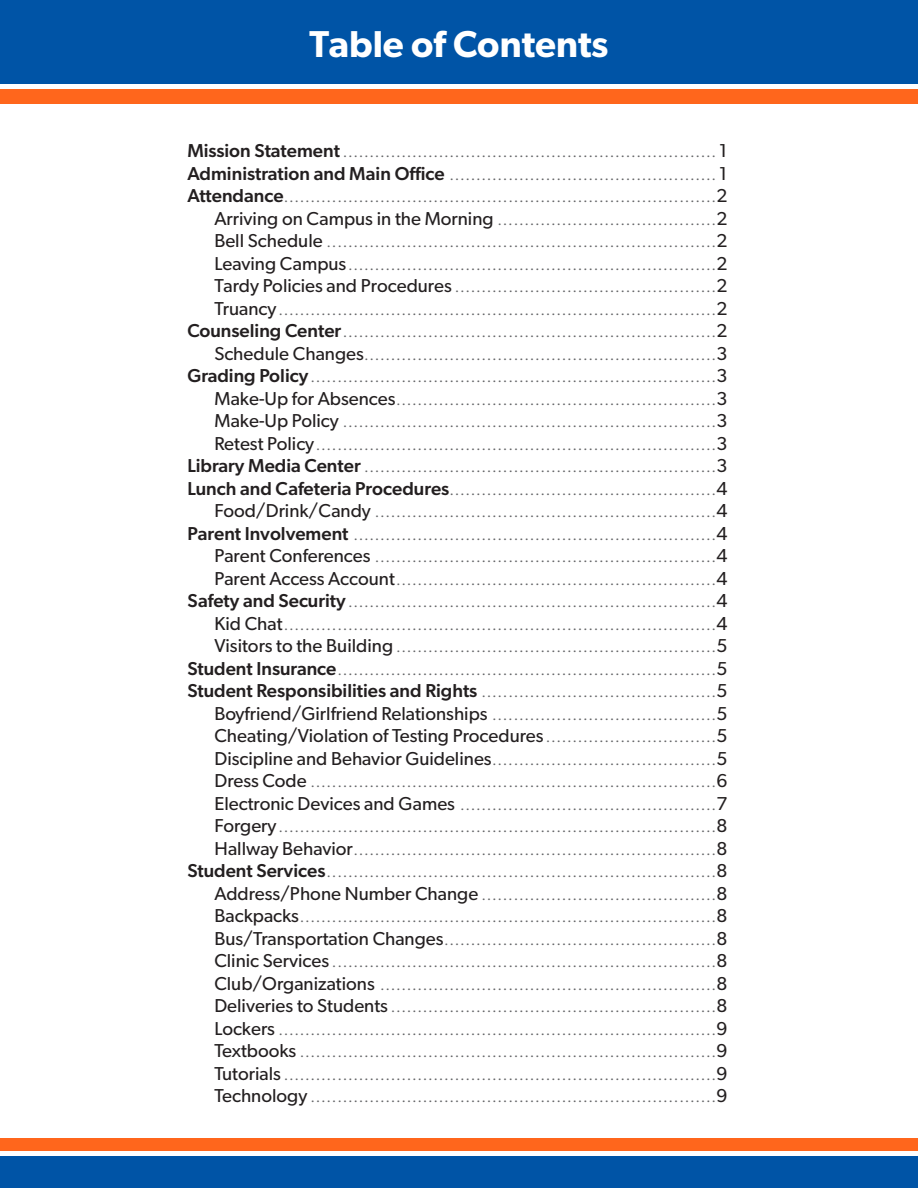
<style>
.page{position:relative;width:918px;height:1188px;background:#fff}
.page>*{position:absolute;margin:0;border:0;box-sizing:border-box;transform-origin:0 0}
.Title_-_Main{font:600 37.5px "Gibson";color:#fff}
.t1{font:300 18.75px "Gibson";color:#636466}
.t2{font:18.75px "Gibson";color:#231f20}
.s1{font-weight:500;color:#231f20}
.s2{font-weight:400;color:#231f20}
.s3{font-weight:300;color:#636466}
</style>
<div class="page">
<div style="left:0;top:0;width:918px;height:83px;background:#0054a6"></div>
<div style="left:0;top:90px;width:918px;height:14px;background:#ff661c"></div>
<div style="left:0;top:1157px;width:918px;height:31px;background:#0054a6"></div>
<div style="left:0;top:1138px;width:918px;height:13px;background:#ff661c"></div>
<p class="Title_-_Main" style="left:310px;top:22px;width:300px">Table of Contents</p>
<p class="t1" style="left:187px;top:140px;width:542px"><span class="s1">Mission Statement</span>...................................................................... <span class="s2">1</span></p>
<p class="t1" style="left:187px;top:162px;width:542px"><span class="s1">Administration and Main Office</span> .................................................. <span class="s2">1</span></p>
<p class="t1" style="left:187px;top:185px;width:542px"><span class="s1">Attendance</span>.................................................................................<span class="s2">2</span></p>
<p class="t1" style="left:214px;top:207px;width:515px"><span class="s2">Arriving on Campus in the Morning</span> .........................................<span class="s2">2</span></p>
<p class="t1" style="left:214px;top:230px;width:515px"><span class="s2">Bell Schedule</span> .........................................................................<span class="s2">2</span></p>
<p class="t1" style="left:214px;top:252px;width:515px"><span class="s2">Leaving Campus</span>.....................................................................<span class="s2">2</span></p>
<p class="t1" style="left:214px;top:275px;width:515px"><span class="s2">Tardy Policies and Procedures</span> .................................................<span class="s2">2</span></p>
<p class="t1" style="left:214px;top:297px;width:515px"><span class="s2">Truancy</span>..................................................................................<span class="s2">2</span></p>
<p class="t1" style="left:187px;top:320px;width:542px"><span class="s1">Counseling Center</span>......................................................................<span class="s2">2</span></p>
<p class="t1" style="left:214px;top:342px;width:515px"><span class="s2">Schedule Changes</span>..................................................................<span class="s2">3</span></p>
<p class="t1" style="left:187px;top:365px;width:542px"><span class="s1">Grading Policy</span>............................................................................<span class="s2">3</span></p>
<p class="t1" style="left:214px;top:387px;width:515px"><span class="s2">Make-Up for Absences</span>............................................................<span class="s2">3</span></p>
<p class="t1" style="left:214px;top:410px;width:515px"><span class="s2">Make-Up Policy</span> ......................................................................<span class="s2">3</span></p>
<p class="t1" style="left:214px;top:432px;width:515px"><span class="s2">Retest Policy</span>...........................................................................<span class="s2">3</span></p>
<p class="t1" style="left:187px;top:455px;width:542px"><span class="s1">Library Media Center</span> ..................................................................<span class="s2">3</span></p>
<p class="t1" style="left:187px;top:477px;width:542px"><span class="s1">Lunch and Cafeteria Procedures</span>..................................................<span class="s2">4</span></p>
<p class="t1" style="left:214px;top:500px;width:515px"><span class="s2">Food/Drink/Candy</span> ................................................................<span class="s2">4</span></p>
<p class="t1" style="left:187px;top:522px;width:542px"><span class="s1">Parent Involvement</span> ....................................................................<span class="s2">4</span></p>
<p class="t1" style="left:214px;top:545px;width:515px"><span class="s2">Parent Conferences</span> ................................................................<span class="s2">4</span></p>
<p class="t1" style="left:214px;top:567px;width:515px"><span class="s2">Parent Access Account</span>............................................................<span class="s2">4</span></p>
<p class="t1" style="left:187px;top:590px;width:542px"><span class="s1">Safety and Security</span>.....................................................................<span class="s2">4</span></p>
<p class="t1" style="left:214px;top:612px;width:515px"><span class="s2">Kid Chat</span>.................................................................................<span class="s2">4</span></p>
<p class="t1" style="left:214px;top:635px;width:515px"><span class="s2">Visitors to the Building</span>............................................................<span class="s2">5</span></p>
<p class="t1" style="left:187px;top:657px;width:542px"><span class="s1">Student Insurance</span>.......................................................................<span class="s2">5</span></p>
<p class="t1" style="left:187px;top:680px;width:542px"><span class="s1">Student Responsibilities and Rights</span> ............................................<span class="s2">5</span></p>
<p class="t1" style="left:214px;top:702px;width:515px"><span class="s2">Boyfriend/Girlfriend Relationships</span> ..........................................<span class="s2">5</span></p>
<p class="t2" style="left:214px;top:725px;width:515px">Cheating/Violation of Testing Procedures<span class="s3">................................</span>5</p>
<p class="t1" style="left:214px;top:747px;width:515px"><span class="s2">Discipline and Behavior Guidelines</span>..........................................<span class="s2">5</span></p>
<p class="t1" style="left:214px;top:770px;width:515px"><span class="s2">Dress Code</span> ............................................................................<span class="s2">6</span></p>
<p class="t1" style="left:214px;top:792px;width:515px"><span class="s2">Electronic Devices and Games</span> ................................................<span class="s2">7</span></p>
<p class="t1" style="left:214px;top:815px;width:515px"><span class="s2">Forgery</span>..................................................................................<span class="s2">8</span></p>
<p class="t1" style="left:214px;top:837px;width:515px"><span class="s2">Hallway Behavior</span>....................................................................<span class="s2">8</span></p>
<p class="t1" style="left:187px;top:860px;width:542px"><span class="s1">Student Services</span>.........................................................................<span class="s2">8</span></p>
<p class="t1" style="left:214px;top:882px;width:515px"><span class="s2">Address/Phone Number Change</span> ............................................<span class="s2">8</span></p>
<p class="t1" style="left:214px;top:905px;width:515px"><span class="s2">Backpacks</span>..............................................................................<span class="s2">8</span></p>
<p class="t1" style="left:214px;top:927px;width:515px"><span class="s2">Bus/Transportation Changes</span>...................................................<span class="s2">8</span></p>
<p class="t1" style="left:214px;top:950px;width:515px"><span class="s2">Clinic Services</span> ........................................................................<span class="s2">8</span></p>
<p class="t1" style="left:214px;top:972px;width:515px"><span class="s2">Club/Organizations</span> ...............................................................<span class="s2">8</span></p>
<p class="t1" style="left:214px;top:995px;width:515px"><span class="s2">Deliveries to Students</span> .............................................................<span class="s2">8</span></p>
<p class="t1" style="left:214px;top:1017px;width:515px"><span class="s2">Lockers</span> ..................................................................................<span class="s2">9</span></p>
<p class="t1" style="left:214px;top:1040px;width:515px"><span class="s2">Textbooks</span> ..............................................................................<span class="s2">9</span></p>
<p class="t1" style="left:214px;top:1062px;width:515px"><span class="s2">Tutorials</span> .................................................................................<span class="s2">9</span></p>
<p class="t1" style="left:214px;top:1085px;width:515px"><span class="s2">Technology</span> ............................................................................<span class="s2">9</span></p>
</div>
